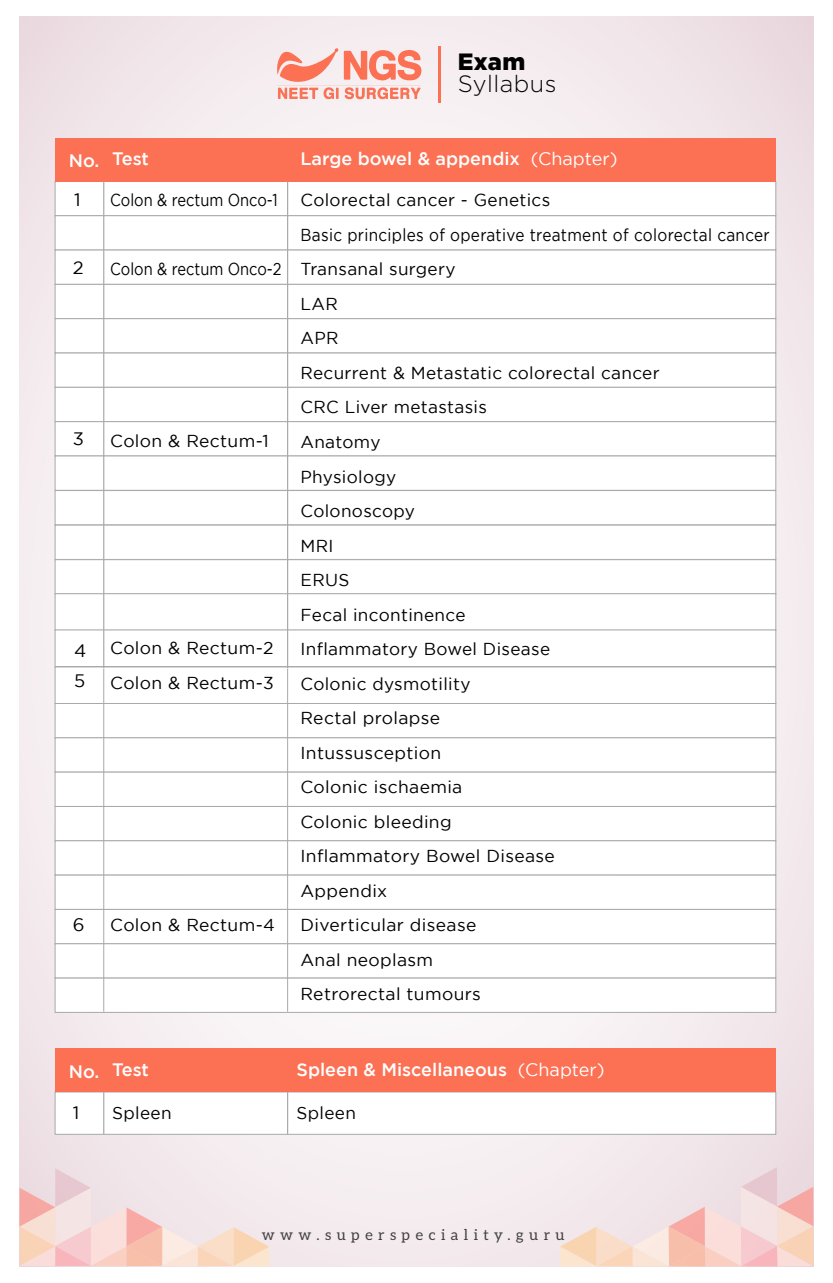
<style>
.page{position:relative;width:833px;height:1283px;background:#fff}
.page>*{position:absolute;margin:0;border:0;box-sizing:border-box;transform-origin:0 0}
.t1{font:300 23.55px "Gotham";letter-spacing:.02em;color:#000}
.t2{font:900 23.55px "Gotham";color:#000}
.t3{font:500 18px "Gotham";color:#fff}
.t4{font:18px/30.8px "Gotham";color:#000}
.t5{font:17.25px/34.5px "Gotham";letter-spacing:.02em;color:#000}
.t6{font:17.25px "Gotham";color:#000;scale:.85 1}
.t7{font:15px "Aleo";letter-spacing:.36em;color:#414042}
.s1{font-weight:400}
</style>
<div class="page">
<div style="left:19px;top:16px;width:794px;height:1250px;background:linear-gradient(to bottom,#f2e8eb,#f3eaed)"></div>
<svg style="left:560px;top:1166px;width:253px;height:100px;background:#f3dbd7"></svg>
<svg style="left:19px;top:1168px;width:250px;height:98px;background:#f4dbd8"></svg>
<div style="left:55px;top:703px;width:721px;height:35px;background:#fff;border:1px solid #a7a9ac"></div>
<div style="left:55px;top:737px;width:721px;height:35px;background:#fff;border:1px solid #a7a9ac"></div>
<div style="left:55px;top:771px;width:721px;height:35px;background:#fff;border:1px solid #a7a9ac"></div>
<div style="left:55px;top:806px;width:721px;height:35px;background:#fff;border:1px solid #a7a9ac"></div>
<div style="left:55px;top:840px;width:721px;height:35px;background:#fff;border:1px solid #a7a9ac"></div>
<div style="left:55px;top:874px;width:721px;height:35px;background:#fff;border:1px solid #a7a9ac"></div>
<div style="left:55px;top:909px;width:721px;height:35px;background:#fff;border:1px solid #a7a9ac"></div>
<div style="left:55px;top:943px;width:721px;height:35px;background:#fff;border:1px solid #a7a9ac"></div>
<div style="left:55px;top:977px;width:721px;height:35px;background:#fff;border:1px solid #a7a9ac"></div>
<div style="left:55px;top:181px;width:721px;height:35px;background:#fff"></div>
<div style="left:55px;top:215px;width:721px;height:35px;background:#fff;border:1px solid #a7a9ac"></div>
<div style="left:55px;top:249px;width:721px;height:36px;background:#fff;border:1px solid #a7a9ac"></div>
<div style="left:55px;top:284px;width:721px;height:35px;background:#fff;border:1px solid #a7a9ac"></div>
<div style="left:55px;top:318px;width:721px;height:35px;background:#fff;border:1px solid #a7a9ac"></div>
<div style="left:55px;top:352px;width:721px;height:36px;background:#fff;border:1px solid #a7a9ac"></div>
<div style="left:55px;top:387px;width:721px;height:35px;background:#fff;border:1px solid #a7a9ac"></div>
<div style="left:55px;top:421px;width:721px;height:35px;background:#fff;border:1px solid #a7a9ac"></div>
<div style="left:55px;top:455px;width:721px;height:35px;background:#fff;border:1px solid #a7a9ac"></div>
<div style="left:55px;top:490px;width:721px;height:35px;background:#fff;border:1px solid #a7a9ac"></div>
<div style="left:55px;top:524px;width:721px;height:36px;background:#fff;border:1px solid #a7a9ac"></div>
<div style="left:55px;top:559px;width:721px;height:35px;background:#fff;border:1px solid #a7a9ac"></div>
<div style="left:55px;top:593px;width:721px;height:37px;background:#fff;border:1px solid #a7a9ac"></div>
<div style="left:55px;top:629px;width:721px;height:38px;background:#fff;border:1px solid #a7a9ac"></div>
<div style="left:55px;top:666px;width:721px;height:37px;background:#fff;border:1px solid #a7a9ac"></div>
<div style="left:55px;top:138px;width:720px;height:43px;background:#fc7053"></div>
<hr style="left:287px;top:181px;width:1px;height:487px;background:#a7a9ac">
<hr style="left:103px;top:181px;width:1px;height:487px;background:#a7a9ac">
<div style="left:55px;top:1091px;width:721px;height:43px;background:#fff;border:1px solid #a7a9ac"></div>
<div style="left:55px;top:1048px;width:720px;height:43px;background:#fc7053"></div>
<hr style="left:287px;top:1091px;width:1px;height:42px;background:#a7a9ac">
<hr style="left:103px;top:1091px;width:1px;height:42px;background:#a7a9ac">
<svg style="left:277px;top:48px;width:145px;height:52px"></svg>
<hr style="left:438px;top:46px;width:3px;height:57px;background:#fc7053">
<hr style="left:287px;top:668px;width:1px;height:343px;background:#a7a9ac">
<hr style="left:103px;top:668px;width:1px;height:343px;background:#a7a9ac">
<h1 class="t2" style="left:457px;top:48px;width:69px">Exam</h1>
<h1 class="t1" style="left:457px;top:70px;width:100px">Syllabus</h1>
<p class="t3" style="left:69px;top:149px;width:82px">No. Test</p>
<p class="t3" style="left:300px;top:149px;width:318px">Large bowel &amp; appendix <span class="s1">(Chapter)</span></p>
<p class="t4" style="left:74px;top:184px;width:8px">1</p>
<p class="t4" style="left:73px;top:252px;width:12px">2</p>
<p class="t4" style="left:73px;top:423px;width:13px">3</p>
<p class="t4" style="left:74px;top:634px;width:14px">4<br>5</p>
<p class="t4" style="left:73px;top:909px;width:13px">6</p>
<p class="t6" style="left:110px;top:190px;width:198px">Colon &amp; rectum Onco-1</p>
<p class="t6" style="left:110px;top:259px;width:203px">Colon &amp; rectum Onco-2</p>
<p class="t5" style="left:110px;top:423px;width:160px">Colon &amp; Rectum-1</p>
<p class="t5" style="left:110px;top:630px;width:165px">Colon &amp; Rectum-2<br>Colon &amp; Rectum-3</p>
<p class="t5" style="left:110px;top:906px;width:166px">Colon &amp; Rectum-4</p>
<p class="t5" style="left:300px;top:183px;width:471px">Colorectal cancer - Genetics<br>Basic principles of operative treatment of colorectal cancer<br>Transanal surgery<br>LAR<br>APR<br>Recurrent &amp; Metastatic colorectal cancer<br>CRC Liver metastasis<br>Anatomy<br>Physiology<br>Colonoscopy<br>MRI<br>ERUS<br>Fecal incontinence<br>Inflammatory Bowel Disease<br>Colonic dysmotility<br>Rectal prolapse<br>Intussusception<br>Colonic ischaemia<br>Colonic bleeding<br>Inflammatory Bowel Disease<br>Appendix<br>Diverticular disease<br>Anal neoplasm<br>Retrorectal tumours</p>
<p class="t3" style="left:69px;top:1059px;width:81px">No. Test</p>
<p class="t3" style="left:296px;top:1059px;width:310px">Spleen &amp; Miscellaneous <span class="s1">(Chapter)</span></p>
<p class="t4" style="left:73px;top:1097px;width:8px">1</p>
<p class="t5" style="left:112px;top:1095px;width:61px">Spleen</p>
<p class="t5" style="left:296px;top:1095px;width:61px">Spleen</p>
<p class="t7" style="left:262px;top:1226px;width:304px">www.superspeciality.guru</p>
</div>
